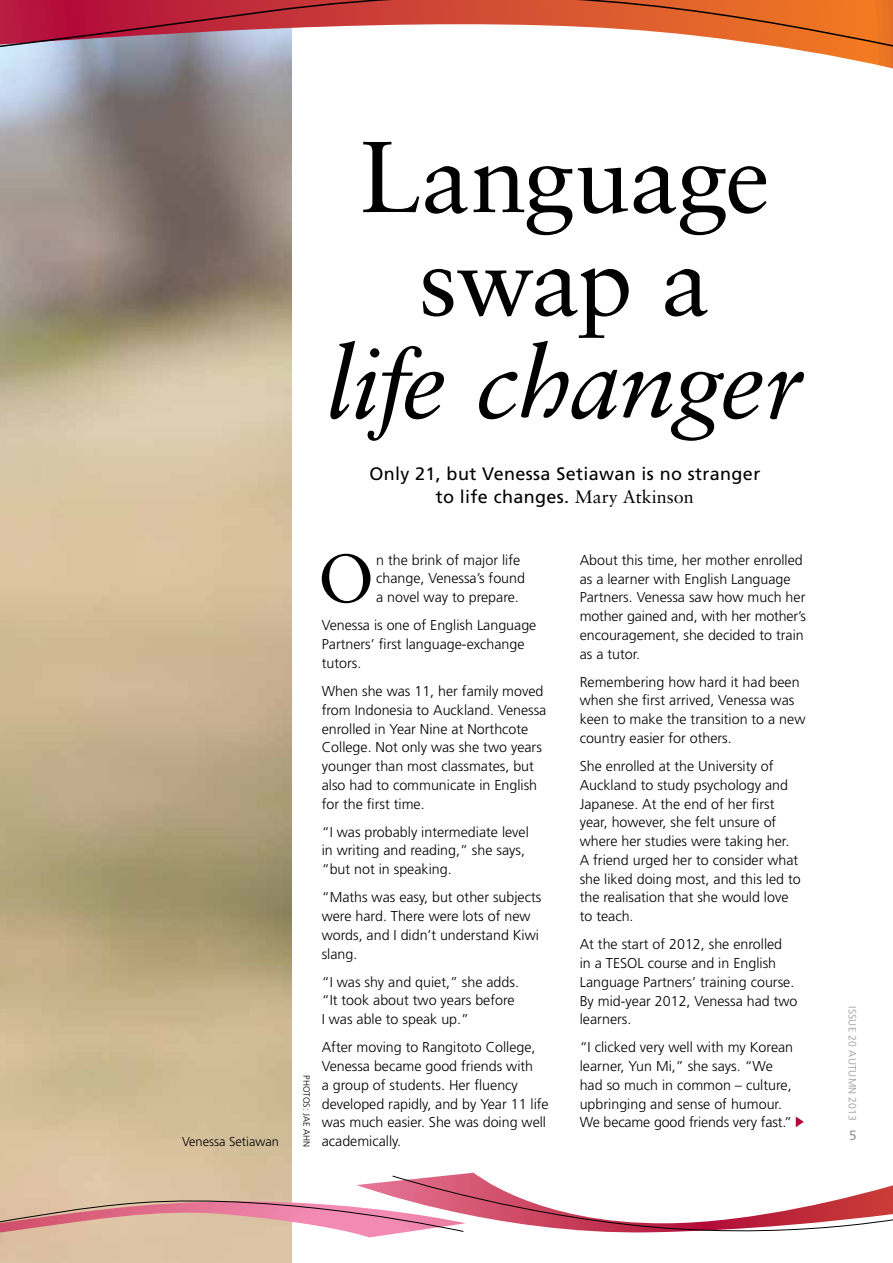
<style>
.page{position:relative;width:893px;height:1263px;background:#fff}
.page>*{position:absolute;margin:0;border:0;box-sizing:border-box;transform-origin:0 0}
.t1{font:100.8px/102.8px "Sabon MC";letter-spacing:-.02em;color:#000;text-align:center}
.t2{font:italic 100.8px "Sabon MC";letter-spacing:-.025em;color:#000}
.t3{font:67.95px "Sabon MC";color:#000}
.t4{font:18px/23.2px "Frutiger";letter-spacing:.02em;color:#000;text-align:center}
.t5{font:300 14.25px/18.8px "Frutiger";color:#000}
.t6{font:13.5px "Frutiger";color:#939598}
.t7{font:300 12.9px "Frutiger";color:#000}
.t8{font:300 10.5px "Frutiger";letter-spacing:.02em;color:#939598}
.t9{font:300 9px "Frutiger";color:#000}
.s1{font-family:"Sabon MC"}
</style>
<div class="page">
<img style="left:0;top:187px;width:292px;height:975px">
<svg style="left:796px;top:1116px;width:8px;height:11px"></svg>
<svg style="left:0;top:0;width:893px;height:187px"></svg>
<svg style="left:464px;top:1173px;width:429px;height:60px"></svg>
<svg style="left:0;top:1162px;width:464px;height:101px"></svg>
<p class="t7" style="left:182px;top:1134px;width:98px">Venessa Setiawan</p>
<h1 class="t1" style="left:360px;top:125px;width:412px">Language swap a</h1>
<h1 class="t2" style="left:326px;top:324px;width:480px">liƒe changer</h1>
<p class="t4" style="left:369px;top:462px;width:392px">Only 21, but Venessa Setiawan is no stranger to life changes. <span class="s1">Mary Atkinson</span></p>
<p class="t9" style="left:312px;top:1075px;width:73px;rotate:90deg">Ph otos: Jae Ah n</p>
<h2 class="t3" style="left:318px;top:538px;width:50px">O</h2>
<p class="t5" style="left:376px;top:550px;width:150px">n the brink of major life change, Venessa’s found a novel way to prepare.</p>
<p class="t5" style="left:322px;top:616px;width:216px">Venessa is one of English Language<br>Partners’ first language-exchange tutors.</p>
<p class="t5" style="left:322px;top:682px;width:226px">When she was 11, her family moved from Indonesia to Auckland. Venessa enrolled in Year Nine at Northcote<br>College. Not only was she two years younger than most classmates, but also had to communicate in English for the first time.</p>
<p class="t5" style="left:322px;top:822px;width:209px">“I was probably intermediate level in writing and reading,” she says, “but not in speaking.</p>
<p class="t5" style="left:322px;top:888px;width:221px">“Maths was easy, but other subjects were hard. There were lots of new words, and I didn’t understand Kiwi slang.</p>
<p class="t5" style="left:322px;top:972px;width:199px">“I was shy and quiet,” she adds. “It took about two years before<br>I was able to speak up.”</p>
<p class="t5" style="left:322px;top:1038px;width:229px">After moving to Rangitoto College,<br>Venessa became good friends with<br>a group of students. Her fluency developed rapidly, and by Year 11 life was much easier. She was doing well academically.</p>
<p class="t5" style="left:580px;top:550px;width:228px">About this time, her mother enrolled as a learner with English Language<br>Partners. Venessa saw how much her mother gained and, with her mother’s encouragement, she decided to train as a tutor.</p>
<p class="t5" style="left:580px;top:672px;width:227px">Remembering how hard it had been when she first arrived, Venessa was keen to make the transition to a new country easier for others.</p>
<p class="t5" style="left:580px;top:757px;width:222px">She enrolled at the U niversity of<br>Auckland to study psychology and<br>Japanese. At the end of her first year, however, she felt unsure of where her studies were taking her.<br>A friend urged her to consider what she liked doing most, and this led to the realisation that she would love to teach.</p>
<p class="t5" style="left:580px;top:935px;width:219px">At the start of 2012, she enrolled<br>in a TESOL course and in English<br>Language Partners’ training course.<br>By mid-year 2012, Venessa had two learners.</p>
<p class="t5" style="left:580px;top:1038px;width:215px">“I clicked very well with my Korean learner, Yun M i,” she says. “We had so much in common – culture, upbringing and sense of humour.<br>We became good friends very fast.”</p>
<p class="t8" style="left:858px;top:1006px;width:116px;rotate:90deg">Issue 20 Autumn 2013</p>
<p class="t6" style="left:849px;top:1127px;width:9px">5</p>
</div>
